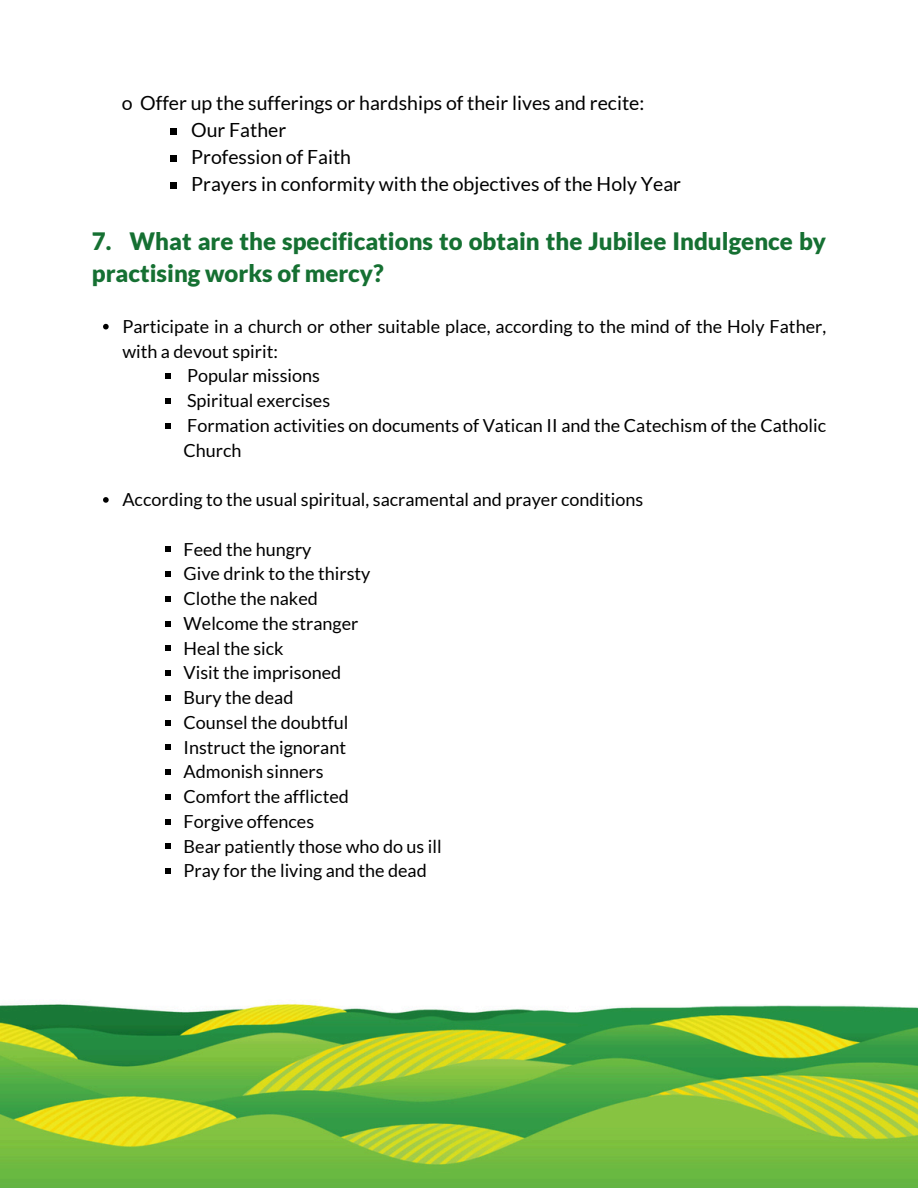
<style>
.page{position:relative;width:918px;height:1188px;background:#fff}
.page>*{position:absolute;margin:0;border:0;box-sizing:border-box;transform-origin:0 0}
.t1{font:900 24px/32.7px "Lato";color:#157032}
.t2{font:19.5px "Lato";color:#000}
.t3{font:18px/24.8px "Lato";color:#000}
</style>
<div class="page">
<img style="left:0;top:128px;width:918px;height:1060px">
<div style="left:171px;top:128px;width:6px;height:7px;background:#000"></div>
<div style="left:171px;top:155px;width:6px;height:7px;background:#000"></div>
<div style="left:171px;top:182px;width:6px;height:7px;background:#000"></div>
<svg style="left:103px;top:324px;width:6px;height:5px"></svg>
<svg style="left:165px;top:373px;width:6px;height:6px"></svg>
<svg style="left:165px;top:398px;width:6px;height:6px"></svg>
<svg style="left:165px;top:423px;width:6px;height:5px"></svg>
<svg style="left:103px;top:497px;width:6px;height:6px"></svg>
<svg style="left:165px;top:547px;width:6px;height:5px"></svg>
<svg style="left:165px;top:571px;width:6px;height:6px"></svg>
<svg style="left:165px;top:596px;width:6px;height:6px"></svg>
<svg style="left:165px;top:621px;width:6px;height:5px"></svg>
<svg style="left:165px;top:646px;width:6px;height:5px"></svg>
<svg style="left:165px;top:670px;width:6px;height:6px"></svg>
<svg style="left:165px;top:695px;width:6px;height:6px"></svg>
<svg style="left:165px;top:720px;width:6px;height:5px"></svg>
<svg style="left:165px;top:745px;width:6px;height:5px"></svg>
<svg style="left:165px;top:769px;width:6px;height:6px"></svg>
<svg style="left:165px;top:794px;width:6px;height:6px"></svg>
<svg style="left:165px;top:819px;width:6px;height:5px"></svg>
<svg style="left:165px;top:844px;width:6px;height:5px"></svg>
<svg style="left:165px;top:868px;width:6px;height:6px"></svg>
<p class="t2" style="left:122px;top:91px;width:524px">o Offer up the sufferings or hardships of their lives and recite:</p>
<p class="t2" style="left:191px;top:118px;width:97px">Our Father</p>
<p class="t2" style="left:191px;top:145px;width:161px">Profession of Faith</p>
<p class="t2" style="left:191px;top:172px;width:491px">Prayers in conformity with the objectives of the Holy Year</p>
<h1 class="t1" style="left:92px;top:224px;width:736px">7. What are the specifications to obtain the Jubilee Indulgence by practising works of mercy?</h1>
<p class="t3" style="left:122px;top:314px;width:705px">Participate in a church or other suitable place, according to the mind of the Holy Father, with a devout spirit:</p>
<p class="t3" style="left:187px;top:363px;width:134px">Popular missions</p>
<p class="t3" style="left:187px;top:388px;width:145px">Spiritual exercises</p>
<p class="t3" style="left:184px;top:413px;width:644px">Formation activities on documents of Vatican II and the Catechism of the Catholic<br>Church</p>
<p class="t3" style="left:122px;top:487px;width:522px">According to the usual spiritual, sacramental and prayer conditions</p>
<p class="t3" style="left:184px;top:536px;width:129px">Feed the hungry</p>
<p class="t3" style="left:184px;top:561px;width:188px">Give drink to the thirsty</p>
<p class="t3" style="left:184px;top:586px;width:136px">Clothe the naked</p>
<p class="t3" style="left:184px;top:611px;width:176px">Welcome the stranger</p>
<p class="t3" style="left:184px;top:635px;width:102px">Heal the sick</p>
<p class="t3" style="left:184px;top:660px;width:159px">Visit the imprisoned</p>
<p class="t3" style="left:184px;top:685px;width:111px">Bury the dead</p>
<p class="t3" style="left:184px;top:710px;width:166px">Counsel the doubtful</p>
<p class="t3" style="left:184px;top:734px;width:164px">Instruct the ignorant</p>
<p class="t3" style="left:184px;top:759px;width:141px">Admonish sinners</p>
<p class="t3" style="left:184px;top:784px;width:167px">Comfort the afflicted</p>
<p class="t3" style="left:184px;top:809px;width:132px">Forgive offences</p>
<p class="t3" style="left:184px;top:833px;width:260px">Bear patiently those who do us ill</p>
<p class="t3" style="left:184px;top:858px;width:245px">Pray for the living and the dead</p>
</div>
